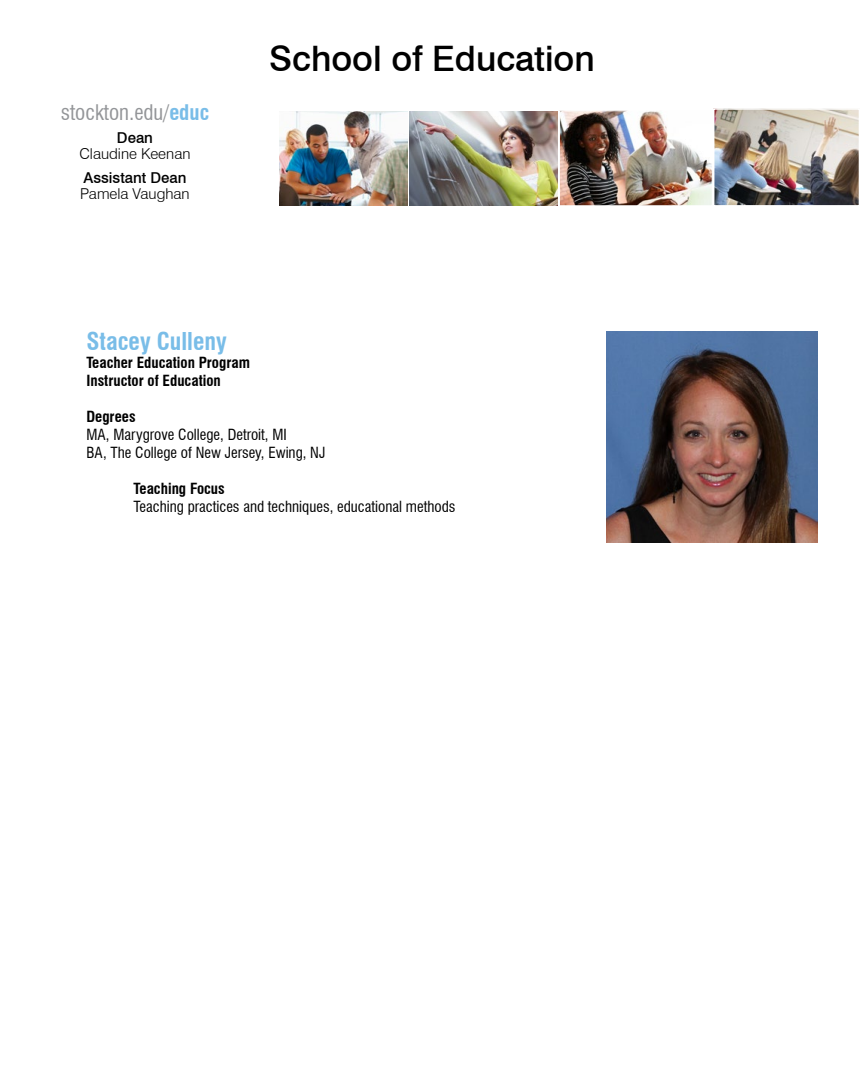
<style>
.page{position:relative;width:864px;height:1080px;background:#fff}
.page>*{position:absolute;margin:0;border:0;box-sizing:border-box;transform-origin:0 0}
.t1{font:500 35.1px "Swiss 721 BT";color:#000}
.t2{font:700 condensed 24px "Swiss 721 BT";color:#79bde8}
.t3{font:condensed 21px "Swiss 721 BT";color:#939598}
.t4{font:condensed 15px/18px "Swiss 721 BT";color:#000}
.t5{font:700 condensed 15px/18px "Swiss 721 BT";color:#000}
.t6{font:300 15px "Swiss 721 BT";color:#000}
.t7{font:500 15px "Swiss 721 BT";color:#000}
.s1{font-weight:700;color:#79bde8}
</style>
<div class="page">
<img style="left:279px;top:111px;width:278px;height:94px">
<img style="left:716px;top:111px;width:141px;height:93px">
<div style="left:713px;top:108px;width:147px;height:99px;border:2px solid #fff"></div>
<img style="left:561px;top:112px;width:150px;height:92px">
<div style="left:559px;top:110px;width:154px;height:96px;border:1px solid #fff"></div>
<img style="left:606px;top:331px;width:211px;height:211px">
<h3 class="t3" style="left:61px;top:99px;width:150px">stockton.edu/<span class="s1">educ</span></h3>
<p class="t7" style="left:117px;top:128px;width:38px">Dean</p>
<p class="t6" style="left:80px;top:145px;width:112px">Claudine Keenan</p>
<p class="t7" style="left:84px;top:168px;width:104px">Assistant Dean</p>
<p class="t6" style="left:80px;top:185px;width:111px">Pamela Vaughan</p>
<h1 class="t1" style="left:269px;top:38px;width:327px">School of Education</h1>
<h2 class="t2" style="left:86px;top:327px;width:142px">Stacey Culleny</h2>
<p class="t5" style="left:86px;top:353px;width:165px">Teacher Education Program<br>Instructor of Education</p>
<p class="t5" style="left:86px;top:407px;width:51px">Degrees</p>
<p class="t4" style="left:86px;top:425px;width:240px">MA, Marygrove College, Detroit, MI<br>BA, The College of New Jersey, Ewing, NJ</p>
<p class="t5" style="left:134px;top:479px;width:93px">Teaching Focus</p>
<p class="t4" style="left:134px;top:497px;width:323px">Teaching practices and techniques, educational methods</p>
</div>
